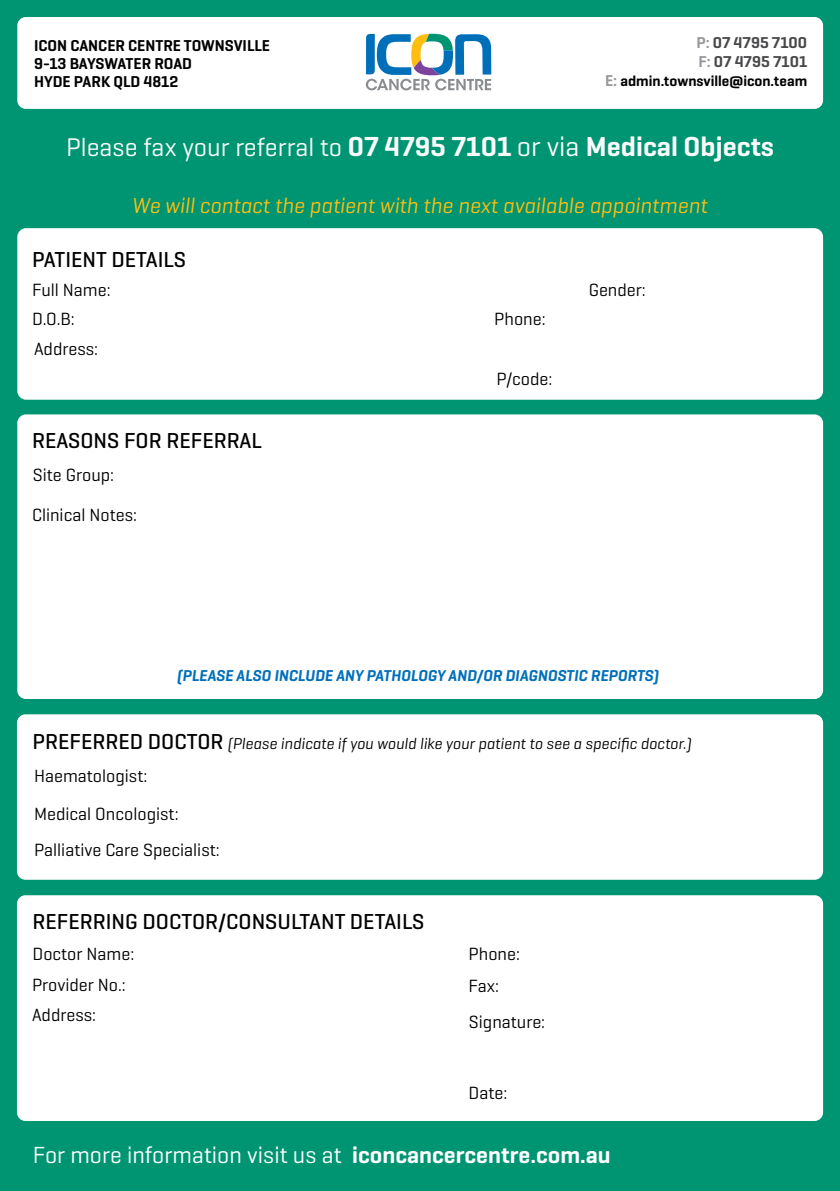
<style>
.page{position:relative;width:840px;height:1191px;background:#fff}
.page>*{position:absolute;margin:0;border:0;box-sizing:border-box;transform-origin:0 0}
.t1{font:600 28px "Geogrotesque";color:#fbfbfb}
.t2{font:23.6px "Geogrotesque";color:#fff}
.t3{font:500 22px "Geogrotesque";color:#000}
.t4{font:italic 22px "Geogrotesque";color:#febe10}
.t5{font:18px/30.8px "Geogrotesque";color:#000}
.t6{font:italic 16px "Geogrotesque";color:#000}
.t7{font:600 16px/18px "Geogrotesque";color:#000}
.t8{font:italic 600 16px "Geogrotesque";color:#006fba}
.t9{font:600 16px/19.2px "Geogrotesque";color:#48484a}
.t10{font:600 15px "Geogrotesque";color:#000}
.s1{color:#95999c}
.s2{font-size:16px;color:#95999c}
.s3{font-weight:400;font-size:26px}
.s4{font-weight:400}
.s5{font-weight:500;font-style:normal;font-size:22px}
.s6{font-weight:600}
</style>
<div class="page">
<div style="left:0;top:0;width:839px;height:1191px;background:#009572"></div>
<div style="left:17px;top:228px;width:805px;height:172px;background:#fff;border-radius:9px"></div>
<div style="left:17px;top:414px;width:805px;height:285px;background:#fff;border-radius:9px"></div>
<div style="left:17px;top:895px;width:805px;height:226px;background:#fff;border-radius:9px"></div>
<div style="left:17px;top:17px;width:805px;height:92px;background:#fff;border-radius:9px"></div>
<svg style="left:365px;top:34px;width:126px;height:56px"></svg>
<div style="left:17px;top:714px;width:805px;height:165px;background:#fff;border-radius:9px"></div>
<p class="t7" style="left:34px;top:36px;width:237px">ICON CANCER CENTRE TOWNSVILLE<br>9-13 BAYSWATER ROAD<br>HYDE PARK QLD 4812</p>
<p class="t9" style="left:696px;top:32px;width:112px"><span class="s1">P:</span> 07 4795 7100<br><span class="s1">F:</span> 07 4795 7101</p>
<p class="t10" style="left:604px;top:72px;width:203px"><span class="s2">E:</span> admin.townsville@icon.team</p>
<h1 class="t1" style="left:66px;top:128px;width:709px"><span class="s3">Please fax your referral to</span> 07 4795 7101 <span class="s4">or via</span> Medical Objects</h1>
<p class="t4" style="left:132px;top:192px;width:576px">We will contact the patient with the next available appointment</p>
<p class="t3" style="left:32px;top:246px;width:155px">PATIENT DETAILS</p>
<p class="t5" style="left:32px;top:274px;width:80px">Full Name:</p>
<p class="t5" style="left:32px;top:303px;width:44px">D.O.B:</p>
<p class="t5" style="left:34px;top:333px;width:66px">Address:</p>
<p class="t3" style="left:32px;top:426px;width:231px">REASONS FOR REFERRAL</p>
<p class="t5" style="left:33px;top:459px;width:83px">Site Group:</p>
<p class="t5" style="left:32px;top:498px;width:106px">Clinical Notes:</p>
<p class="t5" style="left:494px;top:303px;width:53px">Phone:</p>
<p class="t5" style="left:496px;top:363px;width:57px">P/code:</p>
<p class="t5" style="left:588px;top:274px;width:59px">Gender:</p>
<p class="t8" style="left:177px;top:666px;width:483px">(PLEASE ALSO INCLUDE ANY PATHOLOGY AND/OR DIAGNOSTIC REPORTS)</p>
<p class="t6" style="left:33px;top:733px;width:660px"><span class="s5">PREFERRED DOCTOR</span> (Please indicate if you would like your patient to see a specific doctor.)</p>
<p class="t5" style="left:34px;top:756px;width:146px;line-height:38px">Haematologist:<br>Medical Oncologist:</p>
<p class="t5" style="left:34px;top:834px;width:187px">Palliative Care Specialist:</p>
<p class="t3" style="left:33px;top:907px;width:393px">REFERRING DOCTOR/CONSULTANT DETAILS</p>
<p class="t5" style="left:32px;top:938px;width:104px">Doctor Name:<br>Provider No.:</p>
<p class="t5" style="left:32px;top:999px;width:66px">Address:</p>
<p class="t5" style="left:468px;top:937px;width:53px">Phone:</p>
<p class="t5" style="left:468px;top:969px;width:32px">Fax:</p>
<p class="t5" style="left:468px;top:1006px;width:78px">Signature:</p>
<p class="t5" style="left:468px;top:1077px;width:40px">Date:</p>
<h2 class="t2" style="left:33px;top:1140px;width:579px">For more information visit us at <span class="s6">iconcancercentre.com.au</span></h2>
</div>
